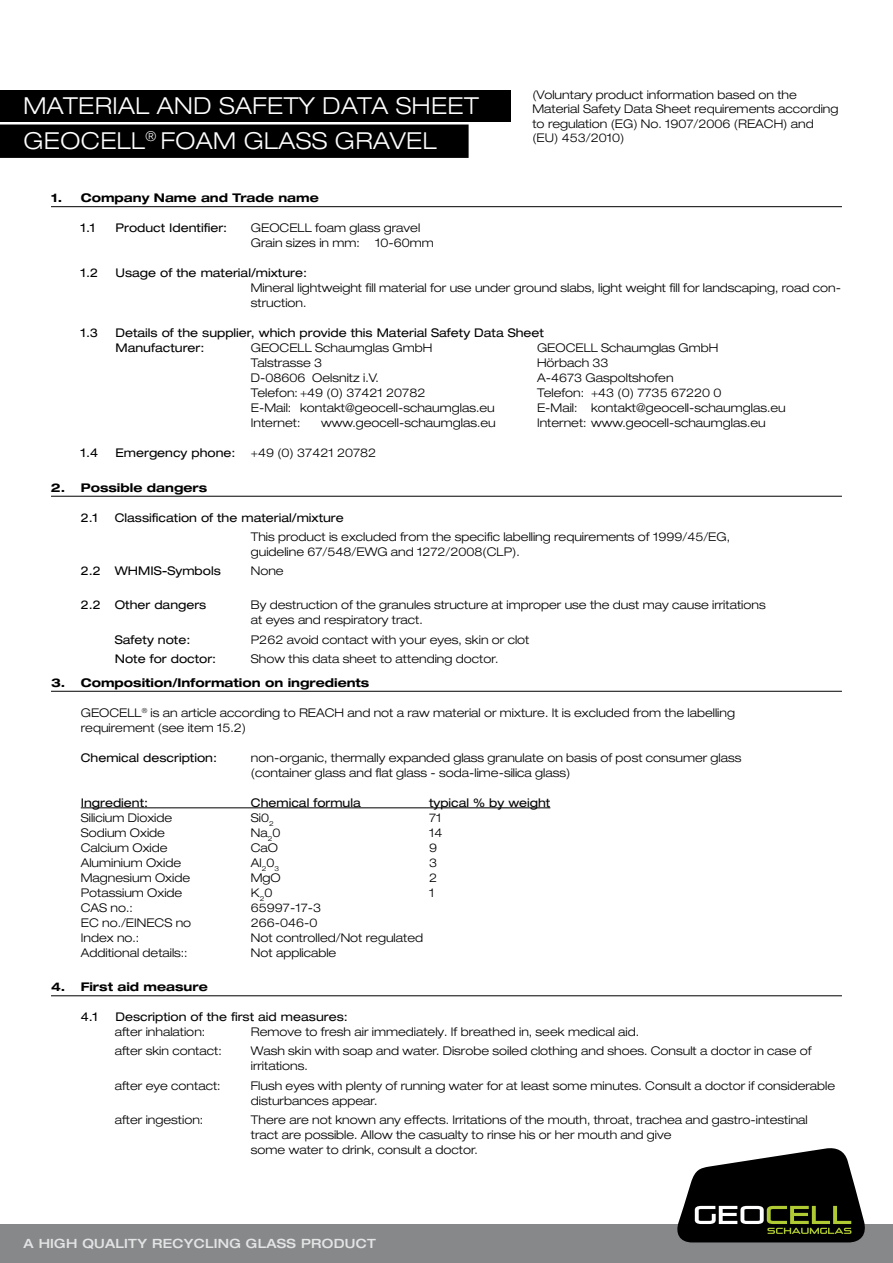
<style>
.page{position:relative;width:893px;height:1263px;background:#fff}
.page>*{position:absolute;margin:0;border:0;box-sizing:border-box;transform-origin:0 0}
.t1{font:300 expanded 23.4px/34.8px "Helvetica Neue LT Std";letter-spacing:.02em;color:#fff}
.t2{font:500 expanded 12.75px "Helvetica Neue LT Std";letter-spacing:.02em;color:#e3e4e4}
.t3{font:300 expanded 12px/15px "Helvetica Neue LT Pro";color:#000}
.t4{font:expanded 12px/15px "Helvetica Neue LT Pro";color:#000}
.t5{font:300 expanded 12px/14.4px "Helvetica Neue LT Std";color:#000}
.t6{font:700 expanded 12px "Helvetica Neue LT Pro";color:#000}
</style>
<div class="page">
<div style="left:0;top:90px;width:510px;height:32px;background:#000"></div>
<div style="left:0;top:125px;width:469px;height:33px;background:#000"></div>
<div style="left:0;top:1225px;width:893px;height:38px;background:#87888a"></div>
<hr style="left:51px;top:206px;width:791px;height:1px;background:#000">
<hr style="left:51px;top:496px;width:791px;height:1px;background:#000">
<hr style="left:51px;top:691px;width:791px;height:1px;background:#000">
<hr style="left:81px;top:807px;width:469px;height:1px;background:#000">
<hr style="left:51px;top:995px;width:791px;height:1px;background:#000">
<svg style="left:675px;top:1148px;width:192px;height:94px"></svg>
<h1 class="t1" style="left:24px;top:88px;width:457px">MATERIAL AND SAFETY DATA SHEET<br>GEOCELL<sup>®</sup> FOAM GLASS GRAVEL</h1>
<p class="t6" style="left:51px;top:190px;width:269px">1. Company Name and Trade name</p>
<p class="t4" style="left:81px;top:220px;width:16px">1.1</p>
<p class="t4" style="left:116px;top:220px;width:113px">Product Identifier:</p>
<p class="t3" style="left:251px;top:220px;width:171px">GEOCELL foam glass gravel<br>Grain sizes in mm:</p>
<p class="t3" style="left:375px;top:235px;width:60px">10-60mm</p>
<p class="t5" style="left:532px;top:87px;width:308px">(Voluntary product information based on the Material Safety Data Sheet requirements according to regulation (EG) No. 1907/2006 (REACH) and (EU) 453/2010)</p>
<p class="t4" style="left:81px;top:265px;width:19px">1.2</p>
<p class="t4" style="left:116px;top:265px;width:193px">Usage of the material/mixture:</p>
<p class="t3" style="left:251px;top:280px;width:592px">Mineral lightweight fill material for use under ground slabs, light weight fill for landscaping, road con&shy;struction.</p>
<p class="t4" style="left:81px;top:325px;width:19px">1.3</p>
<p class="t4" style="left:116px;top:325px;width:430px">Details of the supplier, which provide this Material Safety Data Sheet<br>Manufacturer:</p>
<p class="t3" style="left:251px;top:340px;width:183px">GEOCELL Schaumglas GmbH</p>
<p class="t3" style="left:537px;top:340px;width:183px">GEOCELL Schaumglas GmbH</p>
<p class="t3" style="left:251px;top:355px;width:73px">Talstrasse 3</p>
<p class="t3" style="left:537px;top:355px;width:73px">Hörbach 33</p>
<p class="t3" style="left:251px;top:370px;width:130px">D-08606 Oelsnitz i.V.</p>
<p class="t3" style="left:537px;top:370px;width:138px">A-4673 Gaspoltshofen</p>
<p class="t3" style="left:251px;top:385px;width:176px">Telefon: +49 (0) 37421 20782</p>
<p class="t3" style="left:537px;top:385px;width:186px">Telefon: +43 (0) 7735 67220 0</p>
<p class="t3" style="left:251px;top:400px;width:245px">E-Mail: kontakt@geocell-schaumglas.eu</p>
<p class="t3" style="left:537px;top:400px;width:250px">E-Mail: kontakt@geocell-schaumglas.eu</p>
<p class="t3" style="left:251px;top:415px;width:51px">Internet:</p>
<p class="t3" style="left:321px;top:415px;width:176px">www.geocell-schaumglas.eu</p>
<p class="t3" style="left:537px;top:415px;width:230px">Internet: www.geocell-schaumglas.eu</p>
<p class="t4" style="left:81px;top:445px;width:19px">1.4</p>
<p class="t4" style="left:115px;top:445px;width:122px">Emergency phone:</p>
<p class="t3" style="left:251px;top:445px;width:127px">+49 (0) 37421 20782</p>
<p class="t6" style="left:51px;top:479px;width:158px">2. Possible dangers</p>
<p class="t4" style="left:81px;top:509px;width:19px">2.1</p>
<p class="t4" style="left:115px;top:509px;width:231px">Classification of the material/mixture</p>
<p class="t3" style="left:251px;top:529px;width:481px">This product is excluded from the specific labelling requirements of 1999/45/EG, guideline 67/548/EWG and 1272/2008(CLP).</p>
<p class="t4" style="left:81px;top:563px;width:142px">2.2 WHMIS-Symbols</p>
<p class="t3" style="left:251px;top:563px;width:34px">None</p>
<p class="t4" style="left:81px;top:597px;width:127px">2.2 Other dangers</p>
<p class="t3" style="left:251px;top:597px;width:516px">By destruction of the granules structure at improper use the dust may cause irritations at eyes and respiratory tract.</p>
<p class="t4" style="left:115px;top:631px;width:77px">Safety note:</p>
<p class="t3" style="left:251px;top:632px;width:280px">P262 avoid contact with your eyes, skin or clot</p>
<p class="t4" style="left:115px;top:651px;width:103px">Note for doctor:</p>
<p class="t3" style="left:251px;top:651px;width:249px">Show this data sheet to attending doctor.</p>
<p class="t6" style="left:51px;top:674px;width:320px">3. Composition/Information on ingredients</p>
<p class="t3" style="left:81px;top:705px;width:656px">GEOCELL<sup>®</sup> is an article according to REACH and not a raw material or mixture. It is excluded from the labelling requirement (see item 15.2)</p>
<p class="t4" style="left:81px;top:749px;width:138px">Chemical description:</p>
<p class="t3" style="left:251px;top:750px;width:492px">non-organic, thermally expanded glass granulate on basis of post consumer glass (container glass and flat glass - soda-lime-silica glass)</p>
<p class="t4" style="left:81px;top:794px;width:69px">Ingredient:</p>
<p class="t4" style="left:251px;top:794px;width:111px">Chemical formula</p>
<p class="t4" style="left:429px;top:794px;width:123px">typical % by weight</p>
<p class="t3" style="left:81px;top:810px;width:93px">Silicium Dioxide</p>
<p class="t3" style="left:251px;top:810px;width:24px">Si0<sub>2</sub></p>
<p class="t3" style="left:429px;top:810px;width:14px">71</p>
<p class="t3" style="left:81px;top:825px;width:86px">Sodium Oxide</p>
<p class="t3" style="left:251px;top:825px;width:31px">Na<sub>2</sub>0</p>
<p class="t3" style="left:429px;top:825px;width:15px">14</p>
<p class="t3" style="left:81px;top:840px;width:88px">Calcium Oxide</p>
<p class="t3" style="left:251px;top:840px;width:29px">CaO</p>
<p class="t3" style="left:429px;top:840px;width:10px">9</p>
<p class="t3" style="left:81px;top:855px;width:102px">Aluminium Oxide</p>
<p class="t3" style="left:251px;top:855px;width:30px">Al<sub>2</sub>0<sub>3</sub></p>
<p class="t3" style="left:429px;top:855px;width:10px">3</p>
<p class="t3" style="left:81px;top:870px;width:111px">Magnesium Oxide</p>
<p class="t3" style="left:251px;top:870px;width:31px">MgO</p>
<p class="t3" style="left:429px;top:870px;width:10px">2</p>
<p class="t3" style="left:81px;top:885px;width:103px">Potassium Oxide</p>
<p class="t3" style="left:251px;top:885px;width:23px">K<sub>2</sub>0</p>
<p class="t3" style="left:429px;top:885px;width:7px">1</p>
<p class="t3" style="left:81px;top:900px;width:54px">CAS no.:</p>
<p class="t3" style="left:251px;top:900px;width:72px">65997-17-3</p>
<p class="t3" style="left:81px;top:915px;width:112px">EC no./EINECS no</p>
<p class="t3" style="left:251px;top:915px;width:68px">266-046-0</p>
<p class="t3" style="left:81px;top:930px;width:60px">Index no.:</p>
<p class="t3" style="left:251px;top:930px;width:174px">Not controlled/Not regulated</p>
<p class="t3" style="left:81px;top:945px;width:108px">Additional details::</p>
<p class="t3" style="left:251px;top:945px;width:87px">Not applicable</p>
<p class="t6" style="left:51px;top:979px;width:158px">4. First aid measure</p>
<p class="t4" style="left:81px;top:1009px;width:19px">4.1</p>
<p class="t4" style="left:116px;top:1009px;width:234px">Description of the first aid measures:</p>
<p class="t3" style="left:115px;top:1024px;width:92px">after inhalation:</p>
<p class="t3" style="left:251px;top:1024px;width:390px">Remove to fresh air immediately. If breathed in, seek medical aid.</p>
<p class="t3" style="left:115px;top:1043px;width:108px">after skin contact:</p>
<p class="t3" style="left:251px;top:1043px;width:562px">Wash skin with soap and water. Disrobe soiled clothing and shoes. Consult a doctor in case of irritations.</p>
<p class="t3" style="left:115px;top:1078px;width:107px">after eye contact:</p>
<p class="t3" style="left:251px;top:1078px;width:586px">Flush eyes with plenty of running water for at least some minutes. Consult a doctor if considerable disturbances appear.</p>
<p class="t3" style="left:115px;top:1112px;width:90px">after ingestion:</p>
<p class="t3" style="left:251px;top:1112px;width:558px">There are not known any effects. Irritations of the mouth, throat, trachea and gastro-intestinal tract are possible. Allow the casualty to rinse his or her mouth and give<br>some water to drink, consult a doctor.</p>
<p class="t2" style="left:24px;top:1235px;width:354px">A HIGH QUALITY RECYCLING GLASS PRODUCT</p>
</div>
